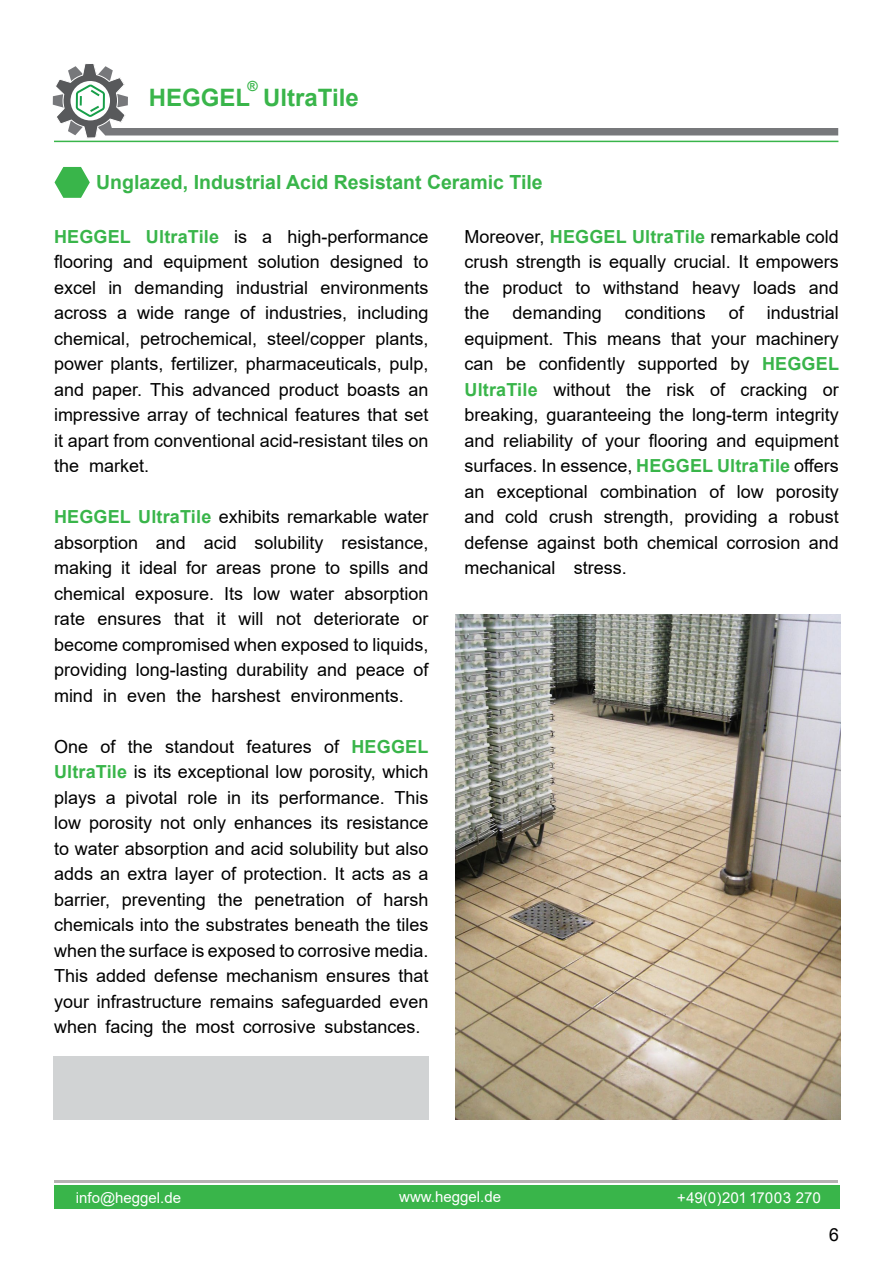
<style>
.page{position:relative;width:893px;height:1263px;background:#fff}
.page>*{position:absolute;margin:0;border:0;box-sizing:border-box;transform-origin:0 0}
.t1{font:700 24px "Arial";color:#39b54a}
.t2{font:700 19.5px "Arial";color:#39b54a}
.t3{font:18px/25.5px "Arial";color:#000;text-align:justify}
.t4{font:18px "ER Arial KOI 8";color:#000}
.t5{font:15px "Arial";color:#fff}
.t6{font:15px "ER Arial KOI 8";color:#fff}
.t7{font:700 13.95px "Arial";color:#39b54a}
.s1{font-weight:700;color:#39b54a}
</style>
<div class="page">
<div style="left:105px;top:128px;width:733px;height:7px;background:#77787b"></div>
<svg style="left:53px;top:64px;width:75px;height:74px"></svg>
<hr style="left:54px;top:141px;width:784px;height:1px;background:#39b54a">
<div style="left:55px;top:1185px;width:785px;height:24px;background:#39b54a"></div>
<hr style="left:55px;top:1180px;width:783px;height:3px;background:#767171">
<img style="left:455px;top:614px;width:385px;height:506px">
<svg style="left:55px;top:167px;width:35px;height:31px"></svg>
<div style="left:53px;top:1056px;width:375px;height:64px;background:#d1d3d4"></div>
<p class="t7" style="left:247px;top:76px;width:12px">®</p>
<h1 class="t1" style="left:149px;top:80px;width:211px">HEGGEL UltraTile</h1>
<p class="t2" style="left:96px;top:168px;width:448px">Unglazed, Industrial Acid Resistant Ceramic Tile</p>
<p class="t3" style="left:54px;top:223px;width:376px"><span class="s1">HEGGEL UltraTile</span> is a high-performance flooring and equipment solution designed to excel in demanding industrial environments across a wide range of industries, including chemical, petrochemical, steel/copper plants, power plants, fertilizer, pharmaceuticals, pulp, and paper. This advanced product boasts an impressive array of technical features that set it apart from conventional acid-resistant tiles on the market.</p>
<p class="t3" style="left:54px;top:504px;width:376px"><span class="s1">HEGGEL UltraTile</span> exhibits remarkable water absorption and acid solubility resistance, making it ideal for areas prone to spills and chemical exposure. Its low water absorption rate ensures that it will not deteriorate or become compromised when exposed to liquids, providing long-lasting durability and peace of mind in even the harshest environments.</p>
<p class="t3" style="left:54px;top:733px;width:376px">One of the standout features of <span class="s1">HEGGEL UltraTile</span> is its exceptional low porosity, which plays a pivotal role in its performance. This low porosity not only enhances its resistance to water absorption and acid solubility but also adds an extra layer of protection. It acts as a barrier, preventing the penetration of harsh chemicals into the substrates beneath the tiles when the surface is exposed to corrosive media.<br>This added defense mechanism ensures that your infrastructure remains safeguarded even when facing the most corrosive substances.</p>
<p class="t3" style="left:465px;top:223px;width:376px">Moreover, <span class="s1">HEGGEL UltraTile</span> remarkable cold crush strength is equally crucial. It empowers the product to withstand heavy loads and the</p>
<p class="t3" style="left:513px;top:300px;width:91px">demanding</p>
<p class="t3" style="left:625px;top:300px;width:83px">conditions</p>
<p class="t3" style="left:729px;top:300px;width:17px">of</p>
<p class="t3" style="left:465px;top:300px;width:376px;text-indent:302px">industrial equipment. This means that your machinery can be confidently supported by <span class="s1">HEGGEL UltraTile</span> without the risk of cracking or breaking, guaranteeing the long-term integrity and reliability of your flooring and equipment surfaces. In essence, <span class="s1">HEGGEL UltraTile</span> offers an exceptional combination of low porosity and cold crush strength, providing a robust defense against both chemical corrosion and mechanical stress.</p>
<p class="t5" style="left:76px;top:1187px;width:107px">info@heggel.de</p>
<p class="t5" style="left:399px;top:1187px;width:103px">www.heggel.de</p>
<p class="t6" style="left:677px;top:1189px;width:146px">+49)0(201 17003 270</p>
<p class="t4" style="left:829px;top:1225px;width:12px">6</p>
</div>
